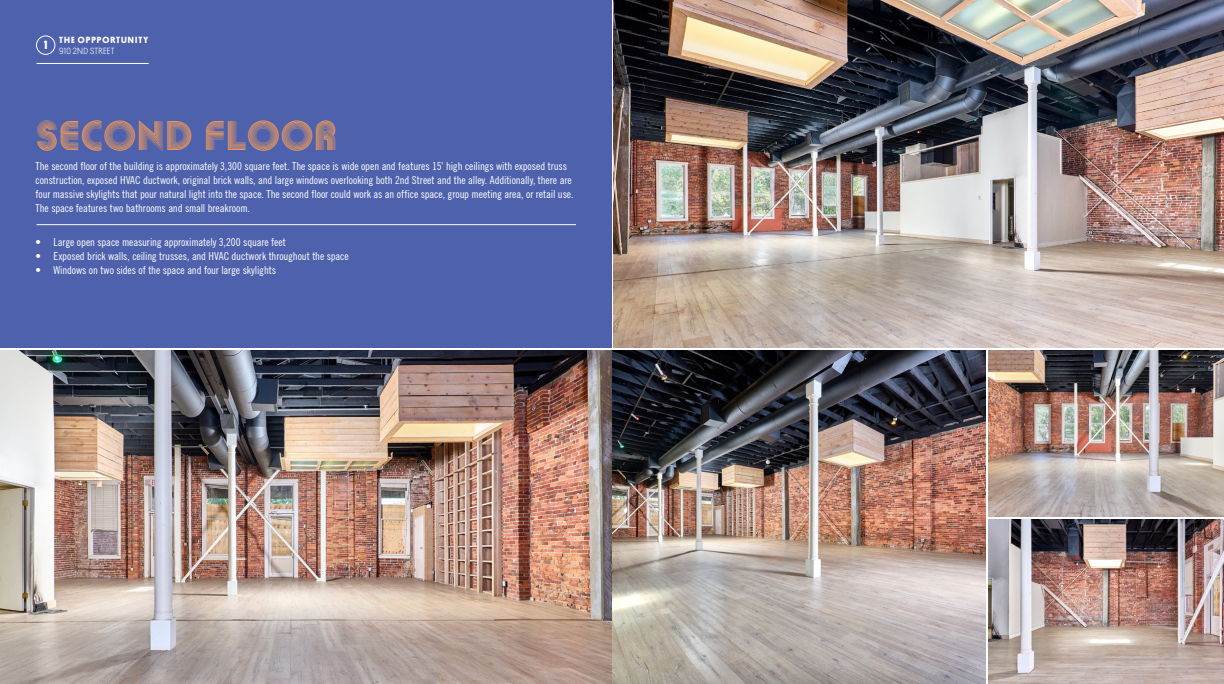
<style>
.page{position:relative;width:1224px;height:684px;background:#fff}
.page>*{position:absolute;margin:0;border:0;box-sizing:border-box;transform-origin:0 0}
.t1{font:38px "Akka";letter-spacing:.045em;color:#f09a58}
.t2{font:700 12px "Platform";color:#fff}
.t3{font:condensed 11px/14px "Trade Gothic No.18";letter-spacing:-.01em;color:#fff}
.t4{font:700 9px "Platform";letter-spacing:.11em;color:#fff}
.t5{font:300 9px "Platform";letter-spacing:.04em;color:#fff}
</style>
<div class="page">
<div style="left:0;top:0;width:612px;height:348px;background:#4e61ad"></div>
<hr style="left:36px;top:63px;width:113px;height:1px;background:#fff">
<hr style="left:36px;top:224px;width:540px;height:1px;background:#fff">
<div style="left:36px;top:35px;width:19px;height:20px;border:1px solid #fff;border-radius:50%"></div>
<img style="left:613px;top:0;width:611px;height:348px">
<img style="left:988px;top:351px;width:236px;height:166px">
<img style="left:988px;top:520px;width:236px;height:164px">
<img style="left:0;top:350px;width:985px;height:334px">
<p class="t2" style="left:44px;top:36px;width:5px">1</p>
<p class="t4" style="left:59px;top:34px;width:90px">THE OPPPORTUNITY</p>
<p class="t5" style="left:59px;top:45px;width:57px">910 2ND STREET</p>
<h1 class="t1" style="left:36px;top:109px;width:302px">SECOND FLOOR</h1>
<p class="t3" style="left:36px;top:159px;width:540px">The second floor of the building is approximately 3,300 square feet. The space is wide open and features 15’ high ceilings with exposed truss construction, exposed HVAC ductwork, original brick walls, and large windows overlooking both 2nd Street and the alley. Additionally, there are four massive skylights that pour natural light into the space. The second floor could work as an office space, group meeting area, or retail use.<br>The space features two bathrooms and small breakroom.</p>
<p class="t3" style="left:36px;top:235px;width:252px">• Large open space measuring approximately 3,200 square feet</p>
<p class="t3" style="left:36px;top:249px;width:315px">• Exposed brick walls, ceiling trusses, and HVAC ductwork throughout the space</p>
<p class="t3" style="left:36px;top:263px;width:242px">• Windows on two sides of the space and four large skylights</p>
</div>
